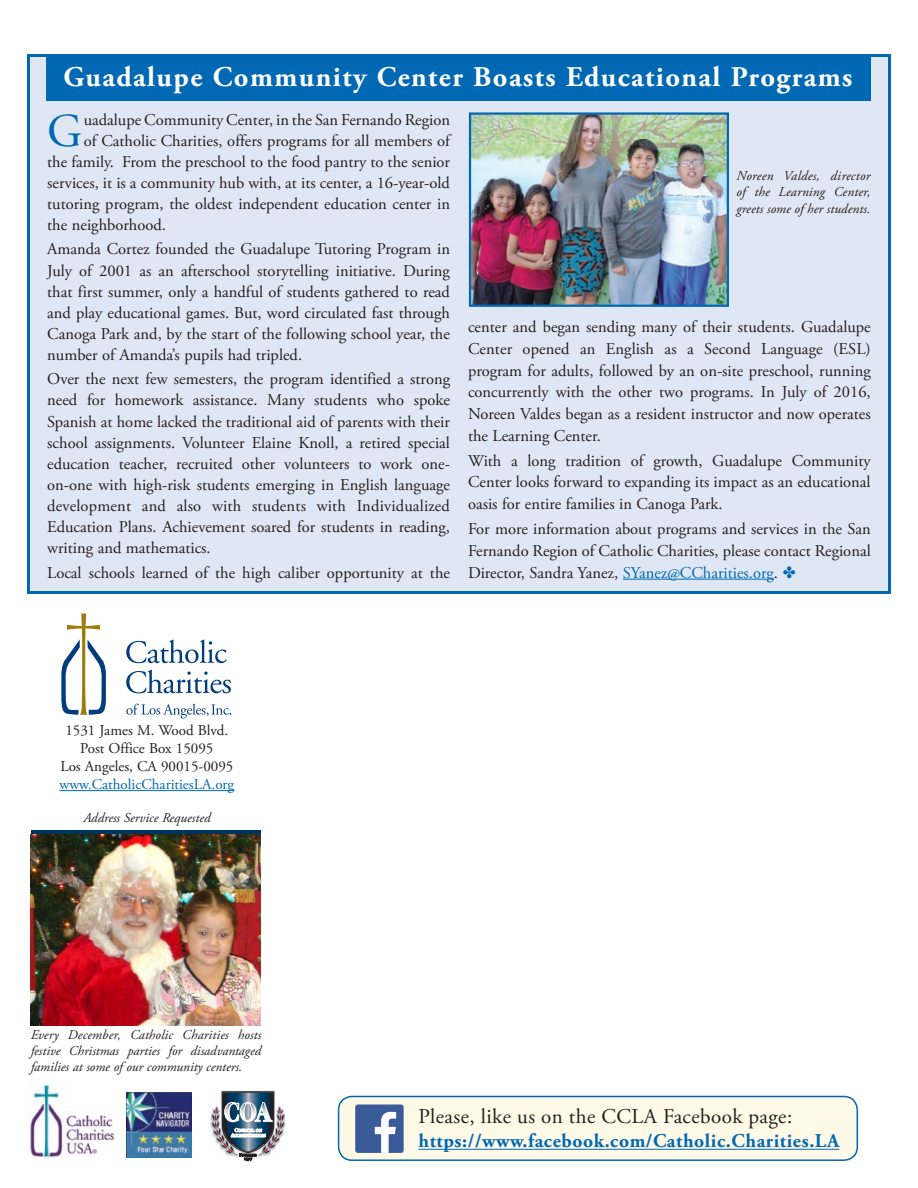
<style>
.page{position:relative;width:918px;height:1188px;background:#fff}
.page>*{position:absolute;margin:0;border:0;box-sizing:border-box;transform-origin:0 0}
.t1{font:47.1px "Adobe Garamond Pro";color:#0168b3}
.CCLA_body{font:700 28.5px "Adobe Garamond Pro";letter-spacing:.05em;color:#fff}
.Newsltr_Body{font:21px "Adobe Garamond Pro";letter-spacing:.02em;color:#231f20}
.Newsltr_Body-2{font:700 19.5px "Adobe Garamond Pro";letter-spacing:.03em;color:#0168b3}
.t2{font:16.5px/21.1px "Adobe Garamond Pro";color:#231f20;text-align:justify}
.t3{font:15px "Adobe Garamond Pro";color:#231f20}
.t4{font:15px "Adobe Garamond Pro";color:#0168b3}
.CCLA_body-2{font:italic 13.5px/16.2px "Adobe Garamond Pro";color:#231f20;text-align:justify}
.s1{color:#0168b3}
</style>
<div class="page">
<svg style="left:61px;top:614px;width:45px;height:101px"></svg>
<svg style="left:126px;top:640px;width:101px;height:23px"></svg>
<svg style="left:126px;top:670px;width:105px;height:23px"></svg>
<svg style="left:126px;top:704px;width:105px;height:14px"></svg>
<hr style="left:59px;top:790px;width:175px;height:1px;background:#0168b3">
<svg style="left:31px;top:830px;width:229px;height:5px"></svg>
<img style="left:31px;top:835px;width:229px;height:190px">
<img style="left:28px;top:1083px;width:87px;height:75px">
<img style="left:127px;top:1092px;width:65px;height:65px">
<img style="left:210px;top:1090px;width:76px;height:72px">
<svg style="left:211px;top:1092px;width:74px;height:69px"></svg>
<div style="left:339px;top:1096px;width:518px;height:64px;background:#fefae7;border-radius:14px"></div>
<div style="left:338px;top:1096px;width:520px;height:65px;border:2px solid #0168b3;border-radius:14px"></div>
<hr style="left:418px;top:1149px;width:421px;height:1px;background:#0168b3">
<div style="left:355px;top:1104px;width:49px;height:49px;background:#3b5a9a;border-radius:3px"></div>
<svg style="left:375px;top:1112px;width:21px;height:41px"></svg>
<div style="left:27px;top:54px;width:864px;height:540px;background:#e0e7f4;border:3px solid #0168b3"></div>
<hr style="left:623px;top:579px;width:151px;height:1px;background:#0168b3">
<img style="left:472px;top:115px;width:254px;height:189px">
<div style="left:469px;top:112px;width:260px;height:195px;border:2px solid #0168b3"></div>
<div style="left:46px;top:55px;width:824px;height:45px;background:#0168b3"></div>
<p class="CCLA_body" style="left:64px;top:60px;width:790px">Guadalupe Community Center Boasts Educational Programs</p>
<p class="t1" style="left:47px;top:102px;width:37px">G</p>
<p class="t2" style="left:84px;top:110px;width:368px">uadalupe Community Center, in the San Fernando Region</p>
<p class="t2" style="left:84px;top:130px;width:368px">of Catholic Charities, offers programs for all members of</p>
<p class="t2" style="left:47px;top:152px;width:404px">the family. From the preschool to the food pantry to the senior</p>
<p class="t2" style="left:47px;top:173px;width:404px">services, it is a community hub with, at its center, a 16-year-old</p>
<p class="t2" style="left:47px;top:194px;width:404px">tutoring program, the oldest independent education center in</p>
<p class="t2" style="left:47px;top:215px;width:118px">the neighborhood.</p>
<p class="t2" style="left:47px;top:239px;width:404px">Amanda Cortez founded the Guadalupe Tutoring Program in July of 2001 as an afterschool storytelling initiative. During that first summer, only a handful of students gathered to read and play educational games. But, word circulated fast through Canoga Park and, by the start of the following school year, the number of Amanda’s pupils had tripled.</p>
<p class="t2" style="left:47px;top:369px;width:404px">Over the next few semesters, the program identified a strong need for homework assistance. Many students who spoke Spanish at home lacked the traditional aid of parents with their school assignments. Volunteer Elaine Knoll, a retired special education teacher, recruited other volunteers to work one&shy;on-one with high-risk students emerging in English language development and also with students with Individualized Education Plans. Achievement soared for students in reading, writing and mathematics.</p>
<p class="t2" style="left:47px;top:562px;width:404px">Local schools learned of the high caliber opportunity at the</p>
<p class="CCLA_body-2" style="left:737px;top:168px;width:136px">Noreen Valdes, director of the Learning Center, greets some of her students.</p>
<p class="t2" style="left:468px;top:317px;width:404px;line-height:21.8px">center and began sending many of their students. Guadalupe Center opened an English as a Second Language (ESL) program for adults, followed by an on-site preschool, running concurrently with the other two programs. In July of 2016, Noreen Valdes began as a resident instructor and now operates the Learning Center.</p>
<p class="t2" style="left:468px;top:450px;width:404px;line-height:21.8px">With a long tradition of growth, Guadalupe Community Center looks forward to expanding its impact as an educational oasis for entire families in Canoga Park.</p>
<p class="t2" style="left:468px;top:519px;width:404px;line-height:21.8px">For more information about programs and services in the San Fernando Region of Catholic Charities, please contact Regional Director, Sandra Yanez, <span class="s1">SYanez@CCharities.org</span>. <span class="s1">✤</span></p>
<p class="t3" style="left:65px;top:721px;width:162px">1531 James M. Wood Blvd.</p>
<p class="t3" style="left:80px;top:739px;width:135px">Post Office Box 15095</p>
<p class="t3" style="left:60px;top:757px;width:174px">Los Angeles, CA 90015-0095</p>
<p class="t4" style="left:59px;top:775px;width:176px">www.CatholicCharitiesLA.org</p>
<p class="CCLA_body-2" style="left:83px;top:810px;width:129px">Address Service Requested</p>
<p class="CCLA_body-2" style="left:31px;top:1027px;width:232px">Every December, Catholic Charities hosts festive Christmas parties for disadvantaged families at some of our community centers.</p>
<p class="Newsltr_Body" style="left:418px;top:1103px;width:375px">Please, like us on the CCLA Facebook page:</p>
<p class="Newsltr_Body-2" style="left:418px;top:1130px;width:422px">https://www.facebook.com/Catholic.Charities.LA</p>
</div>
